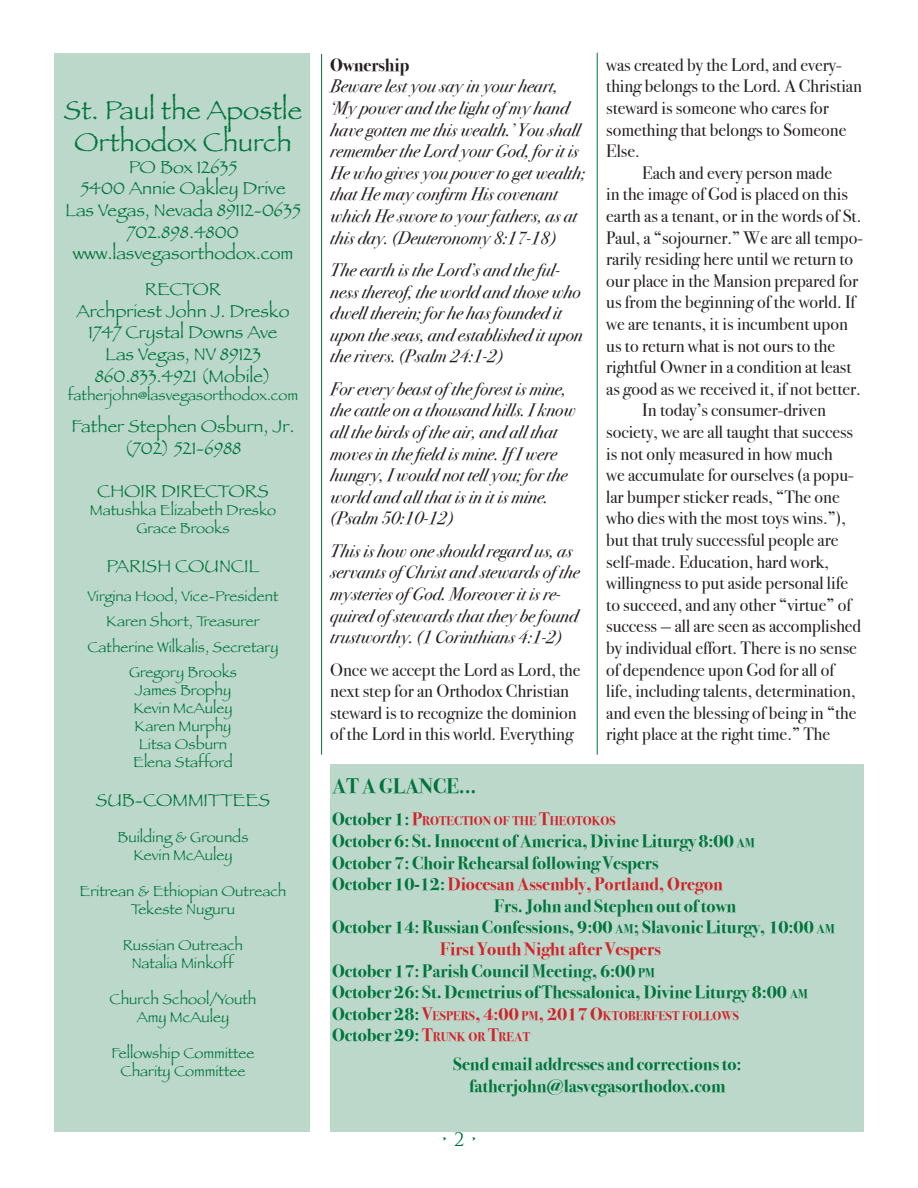
<style>
.page{position:relative;width:918px;height:1188px;background:#fff}
.page>*{position:absolute;margin:0;border:0;box-sizing:border-box;transform-origin:0 0}
.t1{font:27px "Papyrus";color:#00743e}
.t2{font:700 21px "Bodoni Svty Two ITCTT";color:#00743e}
.t3{font:18px/21.6px "Bodoni Svty Two ITCTT";color:#231f20}
.t4{font:italic 18px/21.6px "Bodoni Svty Two ITCTT";color:#231f20}
.t5{font:700 18px "Bodoni Svty Two ITCTT";color:#00743e}
.t6{font:18px "Papyrus";color:#00743e}
.t7{font:700 18px "Bodoni Svty Two ITCTT";color:#d1232a}
.t8{font:700 18px "Bodoni Svty Two ITCTT";color:#231f20}
.t9{font:18px "Trajan Pro";color:#00743e}
.t10{font:15px "Papyrus";color:#00743e}
.t11{font:700 12.6px "Bodoni Svty Two ITCTT";color:#d1232a}
.s1{font-size:18px;color:#00743e}
.s2{font-size:18px}
.s3{font-size:12.6px}
.s4{color:#00743e}
.s5{color:#d1232a}
.s6{font-size:12.6px;color:#d1232a}
</style>
<div class="page">
<div style="left:55px;top:53px;width:255px;height:1079px;background:#bcd8ca"></div>
<hr style="left:597px;top:53px;width:1px;height:702px;background:#00743e">
<hr style="left:321px;top:54px;width:1px;height:701px;background:#00743e">
<div style="left:330px;top:764px;width:534px;height:368px;background:#bcd8ca"></div>
<p class="t1" style="left:64px;top:94px;width:240px">St. Paul the Apostle</p>
<p class="t1" style="left:74px;top:126px;width:219px">Orthodox Church</p>
<p class="t6" style="left:129px;top:156px;width:110px">PO Box 12635</p>
<p class="t6" style="left:80px;top:178px;width:207px">5400 Annie Oakley Drive</p>
<p class="t6" style="left:65px;top:199px;width:237px">Las Vegas, Nevada 89112-0635</p>
<p class="t6" style="left:127px;top:221px;width:113px">702.898.4800</p>
<p class="t6" style="left:73px;top:242px;width:222px">www.lasvegasorthodox.com</p>
<p class="t6" style="left:145px;top:278px;width:78px">RECTOR</p>
<p class="t6" style="left:77px;top:300px;width:214px">Archpriest John J. Dresko</p>
<p class="t6" style="left:89px;top:322px;width:190px">1747 Crystal Downs Ave</p>
<p class="t6" style="left:105px;top:343px;width:157px">Las Vegas, NV 89123</p>
<p class="t6" style="left:95px;top:365px;width:177px">860.833.4921 (Mobile)</p>
<p class="t10" style="left:68px;top:386px;width:232px">fatherjohn@lasvegasorthodox.com</p>
<p class="t6" style="left:72px;top:415px;width:224px">Father Stephen Osburn, Jr.</p>
<p class="t6" style="left:125px;top:437px;width:118px">(702) 521-6988</p>
<p class="t6" style="left:97px;top:480px;width:173px">CHOIR DIRECTORS</p>
<p class="t10" style="left:90px;top:501px;width:188px">Matushka Elizabeth Dresko</p>
<p class="t10" style="left:137px;top:519px;width:94px">Grace Brooks</p>
<p class="t6" style="left:107px;top:556px;width:154px">PARISH COUNCIL</p>
<p class="t10" style="left:87px;top:587px;width:192px">Virgina Hood, Vice-President</p>
<p class="t10" style="left:106px;top:612px;width:155px">Karen Short, Treasurer</p>
<p class="t10" style="left:87px;top:638px;width:193px">Catherine Wilkalis, Secretary</p>
<p class="t10" style="left:129px;top:663px;width:109px">Gregory Brooks</p>
<p class="t10" style="left:135px;top:681px;width:98px">James Brophy</p>
<p class="t10" style="left:134px;top:699px;width:100px">Kevin McAuley</p>
<p class="t10" style="left:135px;top:717px;width:98px">Karen Murphy</p>
<p class="t10" style="left:139px;top:735px;width:90px">Litsa Osburn</p>
<p class="t10" style="left:133px;top:753px;width:101px">Elena Stafford</p>
<p class="t6" style="left:96px;top:790px;width:176px">SUB-COMMITTEES</p>
<p class="t10" style="left:118px;top:828px;width:132px">Building &amp; Grounds</p>
<p class="t10" style="left:134px;top:846px;width:100px">Kevin McAuley</p>
<p class="t10" style="left:80px;top:882px;width:208px">Eritrean &amp; Ethiopian Outreach</p>
<p class="t10" style="left:131px;top:900px;width:106px">Tekeste Nuguru</p>
<p class="t10" style="left:123px;top:936px;width:122px">Russian Outreach</p>
<p class="t10" style="left:132px;top:954px;width:104px">Natalia Minkoff</p>
<p class="t10" style="left:110px;top:990px;width:148px">Church School/Youth</p>
<p class="t10" style="left:137px;top:1008px;width:94px">Amy McAuley</p>
<p class="t10" style="left:111px;top:1044px;width:145px">Fellowship Committee</p>
<p class="t10" style="left:121px;top:1062px;width:126px">Charity Committee</p>
<p class="t8" style="left:330px;top:50px;width:81px">Ownership</p>
<p class="t4" style="left:330px;top:74px;width:257px">Beware lest you say in your heart, ‘My power and the light of my hand have gotten me this wealth.’ You shall remember the Lord your God, for it is He who gives you power to get wealth; that He may confirm His covenant which He swore to your fathers, as at this day. (Deuteronomy 8:17-18)</p>
<p class="t4" style="left:330px;top:258px;width:254px">The earth is the Lord’s and the ful&shy;ness thereof, the world and those who dwell therein; for he has founded it upon the seas, and established it upon the rivers. (Psalm 24:1-2)</p>
<p class="t4" style="left:330px;top:377px;width:247px">For every beast of the forest is mine, the cattle on a thousand hills. I know all the birds of the air, and all that moves in the field is mine. If I were hungry, I would not tell you; for the world and all that is in it is mine. (Psalm 50:10-12)</p>
<p class="t4" style="left:330px;top:539px;width:251px">This is how one should regard us, as servants of Christ and stewards of the mysteries of God. Moreover it is re&shy;quired of stewards that they be found trustworthy. (1 Corinthians 4:1-2)</p>
<p class="t3" style="left:330px;top:657px;width:252px">Once we accept the Lord as Lord, the next step for an Orthodox Christian steward is to recognize the dominion of the Lord in this world. Everything</p>
<p class="t3" style="left:606px;top:52px;width:257px">was created by the Lord, and every&shy;thing belongs to the Lord. A Christian steward is someone who cares for something that belongs to Someone<br>Else.</p>
<p class="t3" style="left:606px;top:160px;width:258px;text-indent:36px">Each and every person made<br>in the image of God is placed on this earth as a tenant, or in the words of St.<br>Paul, a “sojourner.” We are all tempo&shy;rarily residing here until we return to our place in the Mansion prepared for us from the beginning of the world. If we are tenants, it is incumbent upon us to return what is not ours to the rightful Owner in a condition at least as good as we received it, if not better.</p>
<p class="t3" style="left:606px;top:398px;width:257px;text-indent:36px">In today’s consumer-driven society, we are all taught that success is not only measured in how much<br>we accumulate for ourselves (a popu&shy;lar bumper sticker reads, “The one who dies with the most toys wins.”), but that truly successful people are self-made. Education, hard work, willingness to put aside personal life to succeed, and any other “virtue” of success — all are seen as accomplished by individual effort. There is no sense of dependence upon God for all of life, including talents, determination, and even the blessing of being in “the right place at the right time.” The</p>
<p class="t2" style="left:332px;top:768px;width:146px">AT A GLANCE...</p>
<p class="t11" style="left:332px;top:811px;width:285px"><span class="s1">October 1:</span> <span class="s2">P</span>ROTECTION OF THE <span class="s2">T</span>HEOTOKOS</p>
<p class="t5" style="left:332px;top:826px;width:424px">October 6: St. Innocent of America, Divine Liturgy 8:00 <span class="s3">AM</span></p>
<p class="t5" style="left:332px;top:848px;width:328px">October 7: Choir Rehearsal following Vespers</p>
<p class="t7" style="left:332px;top:869px;width:392px"><span class="s4">October 10-12:</span> Diocesan Assembly, Portland, Oregon</p>
<p class="t5" style="left:494px;top:891px;width:244px">Frs. John and Stephen out of town</p>
<p class="t5" style="left:332px;top:912px;width:504px">October 14: Russian Confessions, 9:00 <span class="s3">AM</span>; Slavonic Liturgy, 10:00 <span class="s3">AM</span></p>
<p class="t7" style="left:440px;top:934px;width:222px">First Youth Night after Vespers</p>
<p class="t5" style="left:332px;top:956px;width:325px">October 17: Parish Council Meeting, 6:00 <span class="s3">PM</span></p>
<p class="t5" style="left:332px;top:977px;width:478px">October 26: St. Demetrius of Thessalonica, Divine Liturgy 8:00 <span class="s3">AM</span></p>
<p class="t11" style="left:332px;top:1005px;width:408px"><span class="s1">October 28:</span> <span class="s2">V</span>ESPERS<span class="s2">, 4:00</span> PM<span class="s2">, 2017 O</span>KTOBERFEST FOLLOWS</p>
<p class="t5" style="left:332px;top:1020px;width:199px">October 29: <span class="s5">T</span><span class="s6">RUNK OR</span> <span class="s5">T</span><span class="s6">REAT</span></p>
<p class="t5" style="left:453px;top:1049px;width:290px">Send email addresses and corrections to:</p>
<p class="t5" style="left:469px;top:1071px;width:258px">fatherjohn@lasvegasorthodox.com</p>
<p class="t9" style="left:441px;top:1128px;width:39px">• 2 •</p>
</div>
